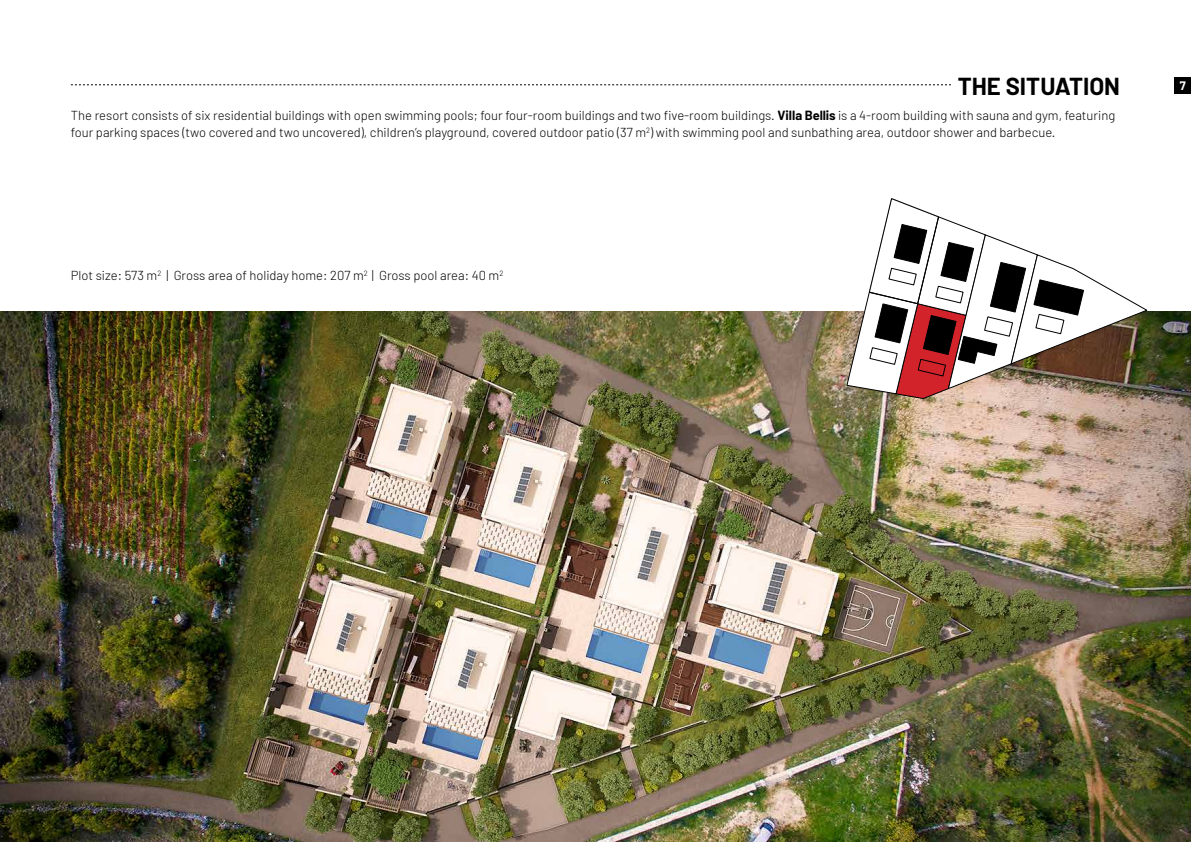
<style>
.page{position:relative;width:1191px;height:842px;background:#fff}
.page>*{position:absolute;margin:0;border:0;box-sizing:border-box;transform-origin:0 0}
.t1{font:700 24px "Barlow";color:#000}
.t2{font:300 13px/17px "Barlow";color:#000}
.t3{font:700 12px "Barlow";color:#fff}
.s1{font-weight:700}
</style>
<div class="page">
<img style="left:0;top:312px;width:1191px;height:530px">
<div style="left:1174px;top:77px;width:17px;height:17px;background:#000"></div>
<svg style="left:846px;top:198px;width:301px;height:201px"></svg>
<svg style="left:71px;top:85px;width:880px;height:1px"></svg>
<h1 class="t1" style="left:957px;top:71px;width:164px">THE SITUATION</h1>
<p class="t2" style="left:71px;top:107px;width:1045px">The resort consists of six residential buildings with open swimming pools; four four-room buildings and two five-room buildings. <span class="s1">Villa Bellis</span> is a 4-room building with sauna and gym, featuring four parking spaces (two covered and two uncovered), children’s playground, covered outdoor patio (37 m<sup>2</sup>) with swimming pool and sunbathing area, outdoor shower and barbecue.</p>
<p class="t2" style="left:71px;top:266px;width:434px">Plot size: 573 m<sup>2</sup> | Gross area of holiday home: 207 m<sup>2</sup> | Gross pool area: 40 m<sup>2</sup></p>
<p class="t3" style="left:1179px;top:78px;width:7px">7</p>
</div>
